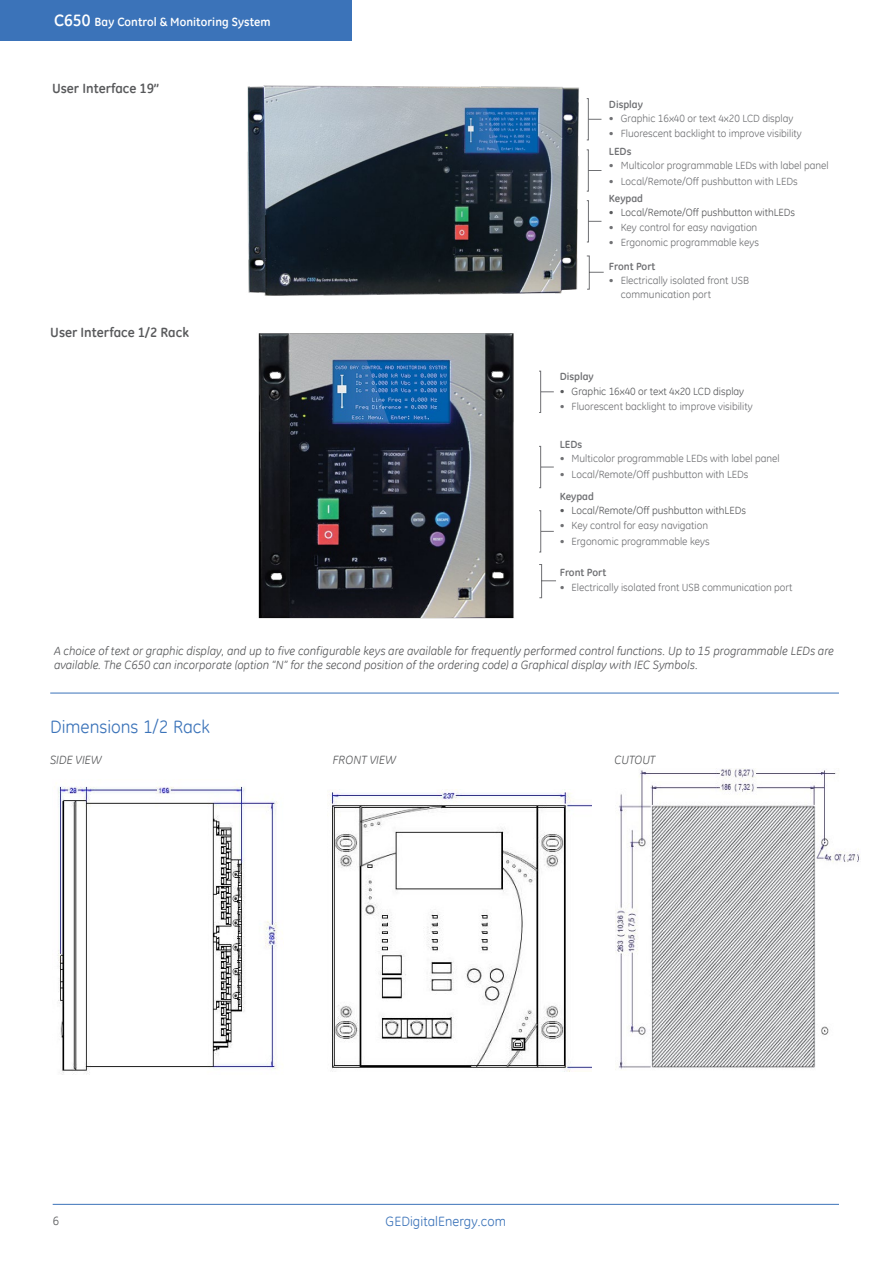
<style>
.page{position:relative;width:893px;height:1263px;background:#fff}
.page>*{position:absolute;margin:0;border:0;box-sizing:border-box;transform-origin:0 0}
.t1{font:18px "GE Inspira";color:#3b73b9}
.t2{font:700 13.5px "GE Inspira";color:#58595b}
.t3{font:13.5px "GE Inspira";letter-spacing:.005em;color:#3b73b9}
.t4{font:italic 12px/13.5px "GE Inspira";color:#58595b}
.t5{font:700 12px "GE Inspira";letter-spacing:.005em;color:#fff}
.t6{font:12px "GE Inspira";color:#58595b}
.t7{font:10.5px/14.4px "GE Inspira";color:#6f7073}
.t8{font:10.5px "GE Inspira";color:#58595b}
.t9{font:700 10.5px "GE Inspira";color:#6f7073}
.s1{font-size:16.5px}
</style>
<div class="page">
<div style="left:0;top:0;width:352px;height:40px;background:#3b73b9"></div>
<hr style="left:53px;top:1204px;width:786px;height:1px;background:#3b73b9">
<img style="left:56px;top:783px;width:222px;height:292px">
<img style="left:330px;top:789px;width:261px;height:282px">
<img style="left:615px;top:768px;width:245px;height:302px">
<img style="left:258px;top:333px;width:256px;height:286px">
<div style="left:539px;top:510px;width:2px;height:42px;border:1px solid #6f7073"></div>
<svg style="left:541px;top:531px;width:13px;height:1px"></svg>
<div style="left:539px;top:564px;width:3px;height:34px;border:1px solid #6f7073"></div>
<svg style="left:541px;top:580px;width:15px;height:1px"></svg>
<div style="left:539px;top:446px;width:2px;height:42px;border:1px solid #6f7073"></div>
<svg style="left:541px;top:467px;width:13px;height:1px"></svg>
<div style="left:539px;top:371px;width:2px;height:42px;border:1px solid #6f7073"></div>
<svg style="left:541px;top:391px;width:13px;height:1px"></svg>
<hr style="left:50px;top:693px;width:789px;height:1px;background:#3b73b9">
<img style="left:247px;top:85px;width:346px;height:211px">
<div style="left:586px;top:200px;width:3px;height:42px;border:1px solid #6f7073"></div>
<svg style="left:589px;top:221px;width:12px;height:1px"></svg>
<div style="left:586px;top:256px;width:4px;height:33px;border:1px solid #6f7073"></div>
<svg style="left:589px;top:272px;width:15px;height:1px"></svg>
<div style="left:586px;top:149px;width:3px;height:42px;border:1px solid #6f7073"></div>
<svg style="left:589px;top:170px;width:12px;height:1px"></svg>
<div style="left:586px;top:98px;width:3px;height:42px;border:1px solid #6f7073"></div>
<svg style="left:589px;top:119px;width:12px;height:1px"></svg>
<p class="t5" style="left:54px;top:15px;width:218px"><span class="s1">C650</span> Bay Control &amp; Monitoring System</p>
<p class="t2" style="left:52px;top:79px;width:109px">User Interface 19”</p>
<p class="t2" style="left:50px;top:324px;width:140px">User Interface 1/2 Rack</p>
<p class="t9" style="left:609px;top:97px;width:35px">Display</p>
<p class="t7" style="left:609px;top:111px;width:186px">• Graphic 16x40 or text 4x20 LCD display</p>
<p class="t7" style="left:609px;top:126px;width:194px">• Fluorescent backlight to improve visibility</p>
<p class="t9" style="left:609px;top:145px;width:24px">LEDs</p>
<p class="t7" style="left:609px;top:158px;width:221px">• Multicolor programmable LEDs with label panel</p>
<p class="t7" style="left:609px;top:173px;width:190px">• Local/Remote/Off pushbutton with LEDs</p>
<p class="t9" style="left:609px;top:191px;width:36px">Keypad</p>
<p class="t8" style="left:609px;top:206px;width:188px">• Local/Remote/Off pushbutton withLEDs</p>
<p class="t7" style="left:609px;top:220px;width:150px">• Key control for easy navigation</p>
<p class="t7" style="left:609px;top:235px;width:151px">• Ergonomic programmable keys</p>
<p class="t9" style="left:609px;top:259px;width:48px">Front Port</p>
<p class="t7" style="left:621px;top:273px;width:130px;text-indent:-12px">• Electrically isolated front USB communication port</p>
<p class="t9" style="left:560px;top:370px;width:35px">Display</p>
<p class="t8" style="left:560px;top:384px;width:186px">• Graphic 16x40 or text 4x20 LCD display</p>
<p class="t7" style="left:560px;top:399px;width:194px">• Fluorescent backlight to improve visibility</p>
<p class="t9" style="left:560px;top:437px;width:24px">LEDs</p>
<p class="t7" style="left:560px;top:451px;width:221px">• Multicolor programmable LEDs with label panel</p>
<p class="t7" style="left:560px;top:466px;width:190px">• Local/Remote/Off pushbutton with LEDs</p>
<p class="t9" style="left:560px;top:489px;width:36px">Keypad</p>
<p class="t8" style="left:560px;top:504px;width:188px">• Local/Remote/Off pushbutton withLEDs</p>
<p class="t7" style="left:560px;top:518px;width:150px">• Key control for easy navigation</p>
<p class="t7" style="left:560px;top:533px;width:151px">• Ergonomic programmable keys</p>
<p class="t9" style="left:560px;top:566px;width:48px">Front Port</p>
<p class="t7" style="left:560px;top:580px;width:234px">• Electrically isolated front USB communication port</p>
<p class="t4" style="left:54px;top:644px;width:782px">A choice of text or graphic display, and up to five configurable keys are available for frequently performed control functions. Up to 15 programmable LEDs are available. The C650 can incorporate (option “N” for the second position of the ordering code) a Graphical display with IEC Symbols.</p>
<h1 class="t1" style="left:50px;top:715px;width:161px">Dimensions 1/2 Rack</h1>
<p class="t4" style="left:50px;top:753px;width:53px">SIDE VIEW</p>
<p class="t4" style="left:333px;top:753px;width:65px">FRONT VIEW</p>
<p class="t4" style="left:615px;top:753px;width:43px">CUTOUT</p>
<p class="t6" style="left:53px;top:1213px;width:8px">6</p>
<p class="t3" style="left:386px;top:1212px;width:122px">GEDigitalEnergy.com</p>
</div>
